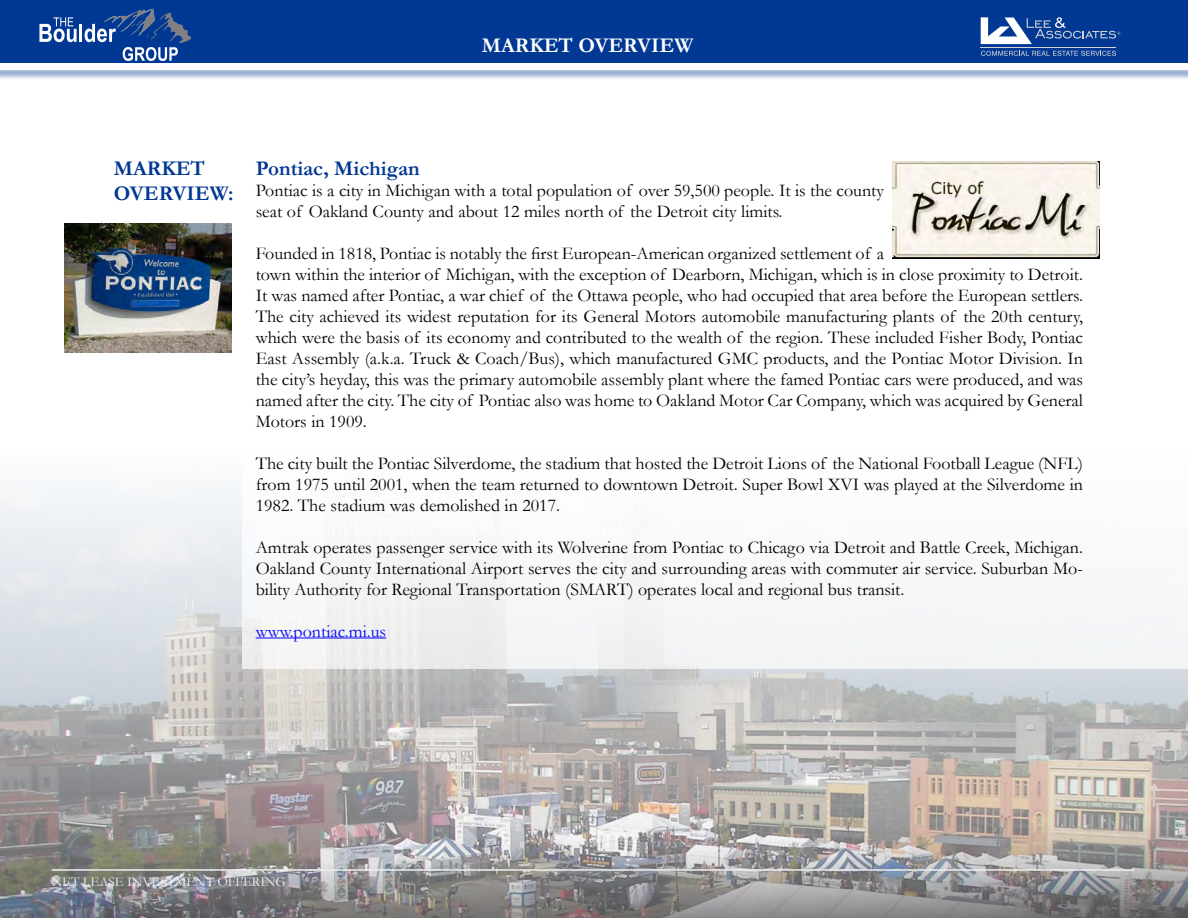
<style>
.page{position:relative;width:1188px;height:918px;background:#fff}
.page>*{position:absolute;margin:0;border:0;box-sizing:border-box;transform-origin:0 0}
.t1{font:700 21px/25.2px "Garamond";color:#003893}
.t2{font:700 21px "Garamond";color:#fff}
.t3{font:18px/21px "Garamond";color:#000}
.t4{font:18px "Garamond";color:#00f}
.t5{font:13.5px "Garamond";color:#efeff0}
</style>
<div class="page">
<div style="left:0;top:0;width:1188px;height:63px;background:#003893"></div>
<div style="left:0;top:65px;width:1188px;height:16px;background:#003893;opacity:.43"></div>
<div style="left:0;top:63px;width:1188px;height:7px;background:#fff"></div>
<svg style="left:39px;top:17px;width:38px;height:25px"></svg>
<hr style="left:79px;top:24px;width:3px;height:18px;background:#fff">
<svg style="left:85px;top:9px;width:106px;height:52px"></svg>
<hr style="left:981px;top:48px;width:135px;height:1px;background:#d1d3d4">
<svg style="left:981px;top:51px;width:135px;height:5px"></svg>
<svg style="left:981px;top:17px;width:139px;height:27px"></svg>
<img style="left:0;top:486px;width:1188px;height:432px">
<div style="left:242px;top:138px;width:946px;height:531px;background:#fff"></div>
<hr style="left:256px;top:638px;width:130px;height:1px;background:#00f">
<hr style="left:52px;top:869px;width:1082px;height:2px;background:#efeff0">
<img style="left:892px;top:162px;width:208px;height:96px">
<img style="left:65px;top:224px;width:166px;height:129px">
<p class="t2" style="left:482px;top:32px;width:213px">MARKET OVERVIEW</p>
<p class="t1" style="left:114px;top:155px;width:121px">MARKET<br>OVERVIEW:</p>
<p class="t1" style="left:256px;top:155px;width:166px">Pontiac, Michigan</p>
<p class="t3" style="left:256px;top:179px;width:630px">Pontiac is a city in Michigan with a total population of over 59,500 people. It is the county seat of Oakland County and about 12 miles north of the Detroit city limits.</p>
<p class="t3" style="left:256px;top:242px;width:829px">Founded in 1818, Pontiac is notably the first European-American organized settlement of a<br>town within the interior of Michigan, with the exception of Dearborn, Michigan, which is in close proximity to Detroit.<br>It was named after Pontiac, a war chief of the Ottawa people, who had occupied that area before the European settlers.<br>The city achieved its widest reputation for its General Motors automobile manufacturing plants of the 20th century, which were the basis of its economy and contributed to the wealth of the region. These included Fisher Body, Pontiac East Assembly (a.k.a. Truck &amp; Coach/Bus), which manufactured GMC products, and the Pontiac Motor Division. In the city’s heyday, this was the primary automobile assembly plant where the famed Pontiac cars were produced, and was named after the city. The city of Pontiac also was home to Oakland Motor Car Company, which was acquired by General Motors in 1909.</p>
<p class="t3" style="left:256px;top:452px;width:829px;text-align:justify">The city built the Pontiac Silverdome, the stadium that hosted the Detroit Lions of the National Football League (NFL) from 1975 until 2001, when the team returned to downtown Detroit. Super Bowl XVI was played at the Silverdome in 1982. The stadium was demolished in 2017.</p>
<p class="t3" style="left:256px;top:536px;width:829px;text-align:justify">Amtrak operates passenger service with its Wolverine from Pontiac to Chicago via Detroit and Battle Creek, Michigan.<br>Oakland County International Airport serves the city and surrounding areas with commuter air service. Suburban Mo&shy;bility Authority for Regional Transportation (SMART) operates local and regional bus transit.</p>
<p class="t4" style="left:256px;top:620px;width:132px">www.pontiac.mi.us</p>
<p class="t5" style="left:52px;top:873px;width:236px">NET LEASE INVESTMENT OFFERING</p>
</div>
